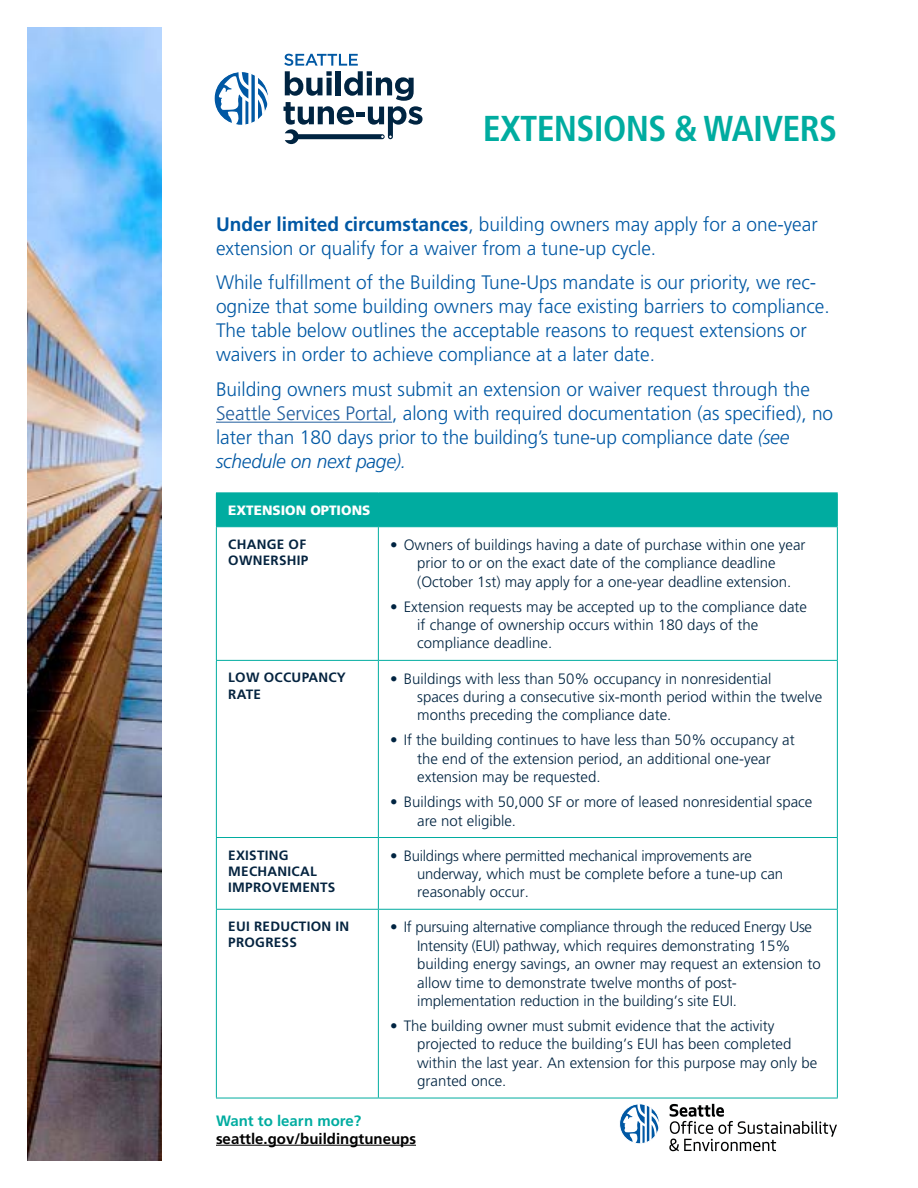
<style>
.page{position:relative;width:918px;height:1188px;background:#fff}
.page>*{position:absolute;margin:0;border:0;box-sizing:border-box;transform-origin:0 0}
.t1{font:700 condensed 36px "Frutiger LT Std";letter-spacing:-.02em;color:#00aca0}
.t2{font:300 19.5px/24px "Frutiger LT Std";color:#0058a4}
.t3{font:300 15px/18.3px "Frutiger LT Std";color:#002441}
.t4{font:700 15px "Frutiger LT Std";color:#000101}
.t5{font:700 15px "Frutiger LT Std";color:#00aca0}
.t6{font:700 13.5px/16.2px "Frutiger LT Std";letter-spacing:.02em;color:#052440}
.t7{font:900 13.5px "Frutiger LT Std";color:#fff}
.s1{font-weight:700}
.s2{color:#215e9e}
.s3{font-style:italic}
</style>
<div class="page">
<svg style="left:214px;top:72px;width:55px;height:53px"></svg>
<svg style="left:219px;top:73px;width:48px;height:51px"></svg>
<div style="left:213px;top:71px;width:56px;height:55px;border:1px solid #fff;border-radius:50%"></div>
<svg style="left:283px;top:54px;width:140px;height:90px"></svg>
<img style="left:27px;top:27px;width:135px;height:1134px">
<hr style="left:216px;top:422px;width:176px;height:1px;background:#215e9e">
<svg style="left:669px;top:1104px;width:168px;height:47px"></svg>
<svg style="left:620px;top:1104px;width:39px;height:40px"></svg>
<div style="left:619px;top:1104px;width:41px;height:40px;border:1px solid #fff;border-radius:50%"></div>
<svg style="left:623px;top:1104px;width:36px;height:40px"></svg>
<hr style="left:216px;top:1145px;width:200px;height:1px;background:#000101">
<div style="left:216px;top:493px;width:621px;height:34px;background:#00aca0"></div>
<svg style="left:217px;top:527px;width:620px;height:571px"></svg>
<hr style="left:216px;top:492px;width:162px;height:1px;background:#00aca0">
<hr style="left:378px;top:492px;width:460px;height:1px;background:#00aca0">
<hr style="left:837px;top:493px;width:1px;height:33px;background:#00aca0">
<hr style="left:216px;top:527px;width:1px;height:133px;background:#00aca0">
<hr style="left:216px;top:661px;width:1px;height:176px;background:#00aca0">
<hr style="left:216px;top:838px;width:1px;height:71px;background:#00aca0">
<hr style="left:216px;top:910px;width:1px;height:188px;background:#00aca0">
<hr style="left:378px;top:526px;width:460px;height:1px;background:#00aca0">
<hr style="left:378px;top:527px;width:1px;height:133px;background:#00aca0">
<hr style="left:837px;top:527px;width:1px;height:133px;background:#00aca0">
<hr style="left:378px;top:661px;width:1px;height:176px;background:#00aca0">
<hr style="left:837px;top:661px;width:1px;height:176px;background:#00aca0">
<hr style="left:378px;top:838px;width:1px;height:71px;background:#00aca0">
<hr style="left:837px;top:838px;width:1px;height:71px;background:#00aca0">
<hr style="left:378px;top:910px;width:1px;height:188px;background:#00aca0">
<hr style="left:837px;top:910px;width:1px;height:188px;background:#00aca0">
<hr style="left:216px;top:660px;width:162px;height:1px;background:#00aca0">
<hr style="left:216px;top:837px;width:162px;height:1px;background:#00aca0">
<hr style="left:216px;top:909px;width:162px;height:1px;background:#00aca0">
<hr style="left:216px;top:1098px;width:162px;height:1px;background:#00aca0">
<hr style="left:378px;top:660px;width:460px;height:1px;background:#00aca0">
<hr style="left:378px;top:837px;width:460px;height:1px;background:#00aca0">
<hr style="left:378px;top:909px;width:460px;height:1px;background:#00aca0">
<hr style="left:378px;top:1098px;width:460px;height:1px;background:#00aca0">
<h1 class="t1" style="left:483px;top:107px;width:356px">EXTENSIONS &amp; WAIVERS</h1>
<h2 class="t2" style="left:216px;top:212px;width:603px"><span class="s1">Under limited circumstances</span>, building owners may apply for a one-year extension or qualify for a waiver from a tune-up cycle.</h2>
<p class="t2" style="left:216px;top:271px;width:615px">While fulfillment of the Building Tune-Ups mandate is our priority, we rec&shy;ognize that some building owners may face existing barriers to compliance.<br>The table below outlines the acceptable reasons to request extensions or waivers in order to achieve compliance at a later date.</p>
<p class="t2" style="left:216px;top:378px;width:619px">Building owners must submit an extension or waiver request through the <span class="s2">Seattle Services Portal</span>, along with required documentation (as specified), no later than 180 days prior to the building’s tune-up compliance date <span class="s3">(see schedule on next page).</span></p>
<p class="t7" style="left:228px;top:502px;width:144px">EXTENSION OPTIONS</p>
<p class="t6" style="left:228px;top:536px;width:82px">CHANGE OF<br>OWNERSHIP</p>
<p class="t3" style="left:417px;top:536px;width:390px;text-indent:-27px">• Owners of buildings having a date of purchase within one year prior to or on the exact date of the compliance deadline (October 1st) may apply for a one-year deadline extension.</p>
<p class="t3" style="left:417px;top:598px;width:391px;text-indent:-27px">• Extension requests may be accepted up to the compliance date if change of ownership occurs within 180 days of the compliance deadline.</p>
<p class="t6" style="left:228px;top:670px;width:119px">LOW OCCUPANCY<br>RATE</p>
<p class="t3" style="left:417px;top:669px;width:407px;text-indent:-27px">• Buildings with less than 50% occupancy in nonresidential<br>spaces during a consecutive six-month period within the twelve months preceding the compliance date.</p>
<p class="t3" style="left:417px;top:731px;width:379px;text-indent:-27px">• If the building continues to have less than 50% occupancy at the end of the extension period, an additional one-year extension may be requested.</p>
<p class="t3" style="left:417px;top:793px;width:397px;text-indent:-27px">• Buildings with 50,000 SF or more of leased nonresidential space are not eligible.</p>
<p class="t6" style="left:228px;top:847px;width:109px">EXISTING<br>MECHANICAL<br>IMPROVEMENTS</p>
<p class="t3" style="left:417px;top:847px;width:367px;text-indent:-27px">• Buildings where permitted mechanical improvements are underway, which must be complete before a tune-up can reasonably occur.</p>
<p class="t6" style="left:228px;top:919px;width:123px">EUI REDUCTION IN<br>PROGRESS</p>
<p class="t3" style="left:417px;top:918px;width:405px;text-indent:-27px">• If pursuing alternative compliance through the reduced Energy Use Intensity (EUI) pathway, which requires demonstrating 15% building energy savings, an owner may request an extension to allow time to demonstrate twelve months of post&shy;implementation reduction in the building’s site EUI.</p>
<p class="t3" style="left:417px;top:1017px;width:402px;text-indent:-27px">• The building owner must submit evidence that the activity projected to reduce the building’s EUI has been completed within the last year. An extension for this purpose may only be granted once.</p>
<p class="t5" style="left:216px;top:1112px;width:147px">Want to learn more?</p>
<p class="t4" style="left:216px;top:1130px;width:202px">seattle.gov/buildingtuneups</p>
</div>
